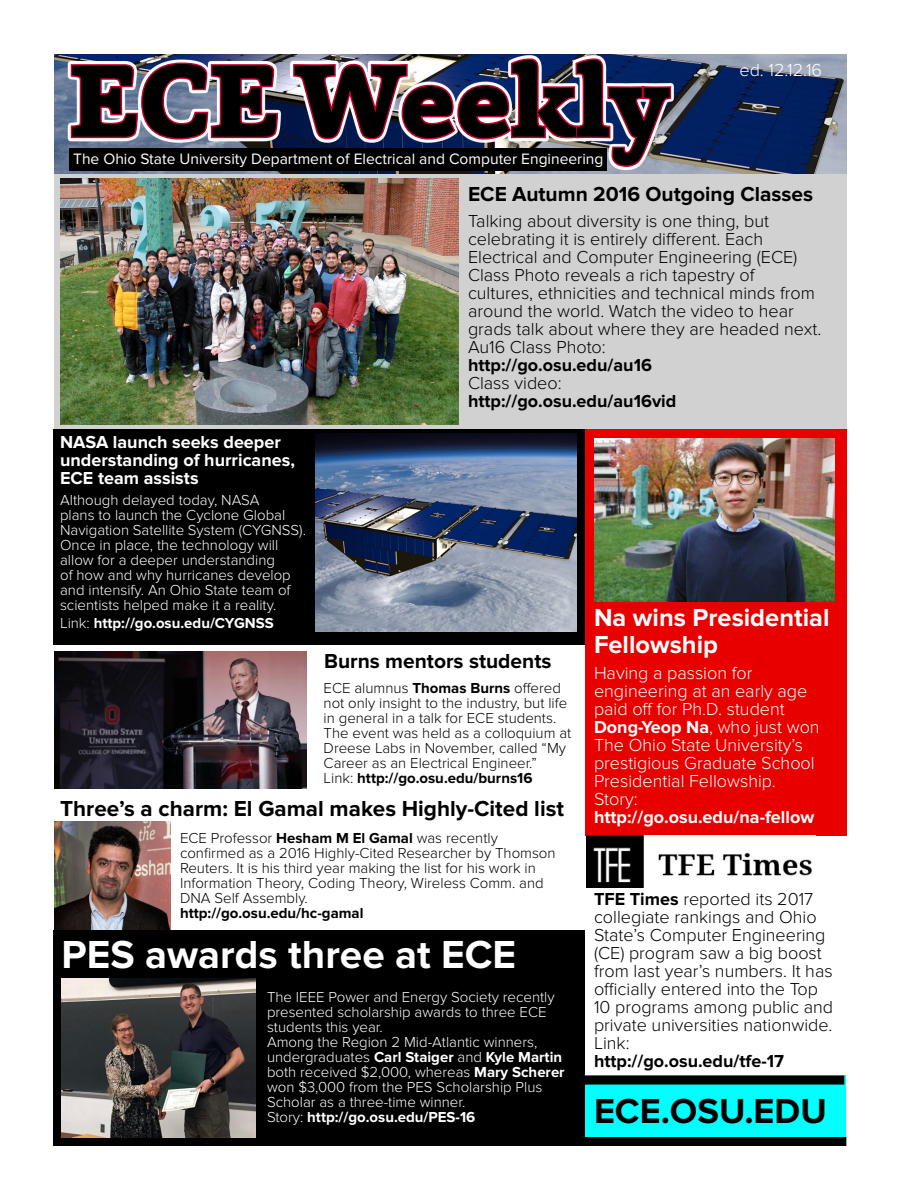
<style>
.page{position:relative;width:900px;height:1200px;background:#fff}
.page>*{position:absolute;margin:0;border:0;box-sizing:border-box;transform-origin:0 0}
.t1{font:800 105px "Capita";color:#000}
.t2{font:700 40.5px "Proxima Nova";color:#fff}
.t3{font:700 36px "Proxima Nova";color:#000}
.t4{font:700 25.5px/27px "Proxima Nova";color:#fff}
.t5{font:700 22.5px "Proxima Nova";color:#000}
.t6{font:700 21px "Proxima Nova";color:#000}
.t7{font:300 18px/18px "Proxima Nova";color:#000}
.t8{font:300 18px/18px "Proxima Nova";color:#fff}
.t9{font:700 18px/18px "Proxima Nova";color:#fff}
.t10{font:700 18px "Proxima Nova";color:#000}
.t11{font:15.6px "Proxima Nova";color:#fff}
.t12{font:300 15px/15px "Proxima Nova";color:#fff}
.t13{font:300 15px/15px "Proxima Nova";color:#000}
.t14{font:700 15px "Proxima Nova";color:#fff}
.t15{font:700 15px "Proxima Nova";color:#000}
.s1{font-weight:300}
.s2{font-weight:700}
</style>
<div class="page">
<div style="left:54px;top:429px;width:531px;height:216px;background:#000"></div>
<img style="left:54px;top:54px;width:792px;height:120px">
<div style="left:585px;top:429px;width:261px;height:407px;background:#e80000"></div>
<div style="left:54px;top:930px;width:531px;height:216px;background:#000"></div>
<div style="left:69px;top:148px;width:538px;height:23px;background:#000"></div>
<div style="left:54px;top:174px;width:792px;height:255px;background:#d1d1d1"></div>
<svg style="left:68px;top:55px;width:606px;height:115px"></svg>
<svg style="left:69px;top:61px;width:211px;height:80px"></svg>
<svg style="left:292px;top:57px;width:381px;height:112px"></svg>
<div style="left:54px;top:1137px;width:792px;height:9px;background:#000"></div>
<img style="left:54px;top:822px;width:117px;height:108px">
<img style="left:60px;top:179px;width:399px;height:245px">
<img style="left:586px;top:836px;width:227px;height:51px">
<img style="left:54px;top:651px;width:252px;height:138px">
<img style="left:62px;top:978px;width:193px;height:160px">
<img style="left:594px;top:438px;width:240px;height:164px">
<img style="left:315px;top:434px;width:261px;height:198px">
<div style="left:585px;top:1076px;width:261px;height:61px;background:#0ff"></div>
<div style="left:585px;top:1076px;width:259px;height:9px;background:#000"></div>
<h1 class="t1" style="left:70px;top:26px;width:601px">ECE Weekly</h1>
<p class="t11" style="left:73px;top:150px;width:532px">The Ohio State University Department of Electrical and Computer Engineering</p>
<p class="t8" style="left:740px;top:61px;width:84px">ed. 12.12.16</p>
<h3 class="t6" style="left:468px;top:182px;width:347px">ECE Autumn 2016 Outgoing Classes</h3>
<p class="t7" style="left:468px;top:212px;width:355px">Talking about diversity is one thing, but celebrating it is entirely different. Each Electrical and Computer Engineering (ECE)<br>Class Photo reveals a rich tapestry of cultures, ethnicities and technical minds from around the world. Watch the video to hear grads talk about where they are headed next.<br>Au16 Class Photo:</p>
<p class="t10" style="left:468px;top:355px;width:186px">http://go.osu.edu/au16</p>
<p class="t7" style="left:468px;top:374px;width:95px">Class video:</p>
<p class="t10" style="left:468px;top:391px;width:210px">http://go.osu.edu/au16vid</p>
<p class="t9" style="left:60px;top:433px;width:236px">NASA launch seeks deeper understanding of hurricanes,<br>ECE team assists</p>
<p class="t12" style="left:60px;top:493px;width:247px">Although delayed today, NASA<br>plans to launch the Cyclone Global Navigation Satellite System (CYGNSS).<br>Once in place, the technology will allow for a deeper understanding<br>of how and why hurricanes develop and intensify. An Ohio State team of scientists helped make it a reality.</p>
<p class="t14" style="left:60px;top:615px;width:215px"><span class="s1">Link:</span> http://go.osu.edu/CYGNSS</p>
<h3 class="t6" style="left:324px;top:649px;width:229px">Burns mentors students</h3>
<p class="t13" style="left:324px;top:681px;width:249px">ECE alumnus <span class="s2">Thomas Burns</span> offered not only insight to the industry, but life in general in a talk for ECE students.<br>The event was held as a colloquium at Dreese Labs in November, called “My Career as an Electrical Engineer.”<br>Link: <span class="s2">http://go.osu.edu/burns16</span></p>
<h3 class="t5" style="left:60px;top:796px;width:505px">Three’s a charm: El Gamal makes Highly-Cited list</h3>
<p class="t13" style="left:180px;top:830px;width:377px">ECE Professor <span class="s2">Hesham M El Gamal</span> was recently confirmed as a 2016 Highly-Cited Researcher by Thomson Reuters. It is his third year making the list for his work in Information Theory, Coding Theory, Wireless Comm. and DNA Self Assembly.</p>
<p class="t15" style="left:180px;top:904px;width:185px">http://go.osu.edu/hc-gamal</p>
<h2 class="t2" style="left:62px;top:931px;width:456px">PES awards three at ECE</h2>
<p class="t12" style="left:267px;top:990px;width:299px">The IEEE Power and Energy Society recently presented scholarship awards to three ECE students this year.<br>Among the Region 2 Mid-Atlantic winners, undergraduates <span class="s2">Carl Staiger</span> and <span class="s2">Kyle Martin </span>both received $2,000, whereas <span class="s2">Mary Scherer </span>won $3,000 from the PES Scholarship Plus Scholar as a three-time winner.<br>Story: <span class="s2">http://go.osu.edu/PES-16</span></p>
<h3 class="t4" style="left:594px;top:605px;width:237px">Na wins Presidential<br>Fellowship</h3>
<p class="t8" style="left:594px;top:664px;width:227px">Having a passion for engineering at an early age paid off for Ph.D. student<br><span class="s2">Dong-Yeop Na</span>, who just won<br>The Ohio State University’s prestigious Graduate School<br>Presidential Fellowship.<br>Story:</p>
<p class="t9" style="left:594px;top:808px;width:222px">http://go.osu.edu/na-fellow</p>
<p class="t7" style="left:594px;top:890px;width:241px"><span class="s2">TFE Times</span> reported its 2017 collegiate rankings and Ohio<br>State’s Computer Engineering (CE) program saw a big boost from last year’s numbers. It has officially entered into the Top<br>10 programs among public and private universities nationwide.<br>Link:</p>
<p class="t10" style="left:594px;top:1051px;width:192px">http://go.osu.edu/tfe-17</p>
<h3 class="t3" style="left:594px;top:1091px;width:234px">ECE.OSU.EDU</h3>
</div>
